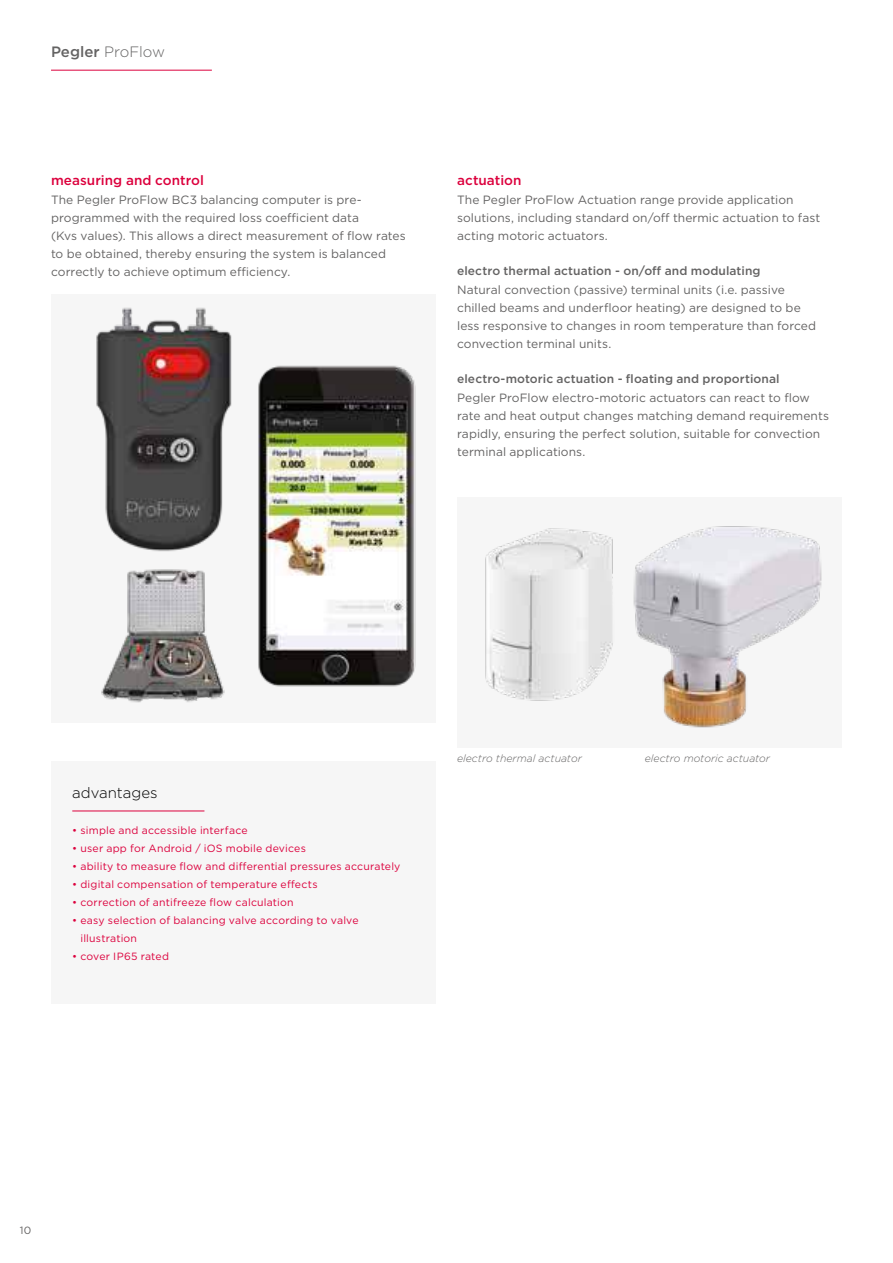
<style>
.page{position:relative;width:893px;height:1263px;background:#fff}
.page>*{position:absolute;margin:0;border:0;box-sizing:border-box;transform-origin:0 0}
.t1{font:300 15px "Gotham";color:#646363}
.t2{font:300 15px "Gotham";color:#000}
.t3{font:500 13.5px "Gotham";letter-spacing:.005em;color:#dc013d}
.t4{font:12px/18px "Gotham";letter-spacing:.005em;color:#646363}
.t5{font:500 12px "Gotham";letter-spacing:.01em;color:#646363}
.t6{font:10.5px/18px "Gotham";letter-spacing:.02em;color:#dc013d}
.t7{font:italic 300 10.5px "Gotham";color:#646363}
.t8{font:10.5px "Gotham";color:#646363}
.s1{font-weight:500}
</style>
<div class="page">
<hr style="left:51px;top:70px;width:161px;height:1px;background:#dc013d">
<div style="left:51px;top:294px;width:385px;height:429px;background:#f6f6f6"></div>
<img style="left:258px;top:365px;width:158px;height:322px">
<img style="left:96px;top:307px;width:136px;height:245px">
<img style="left:101px;top:569px;width:124px;height:134px">
<div style="left:51px;top:761px;width:385px;height:243px;background:#f6f6f6"></div>
<hr style="left:72px;top:810px;width:132px;height:1px;background:#dc013d">
<div style="left:457px;top:497px;width:385px;height:251px;background:#f6f6f6"></div>
<img style="left:485px;top:528px;width:128px;height:173px">
<img style="left:633px;top:526px;width:189px;height:202px">
<p class="t1" style="left:51px;top:42px;width:116px"><span class="s1">Pegler</span> ProFlow</p>
<p class="t3" style="left:51px;top:171px;width:154px">measuring and control</p>
<p class="t4" style="left:51px;top:190px;width:356px">The Pegler ProFlow BC3 balancing computer is pre&shy;programmed with the required loss coefficient data<br>(Kvs values). This allows a direct measurement of flow rates to be obtained, thereby ensuring the system is balanced correctly to achieve optimum efficiency.</p>
<p class="t3" style="left:457px;top:171px;width:66px">actuation</p>
<p class="t4" style="left:457px;top:190px;width:365px">The Pegler ProFlow Actuation range provide application solutions, including standard on/off thermic actuation to fast acting motoric actuators.</p>
<p class="t5" style="left:457px;top:263px;width:305px">electro thermal actuation - on/off and modulating</p>
<p class="t4" style="left:457px;top:280px;width:360px">Natural convection (passive) terminal units (i.e. passive chilled beams and underfloor heating) are designed to be less responsive to changes in room temperature than forced convection terminal units.</p>
<p class="t5" style="left:457px;top:371px;width:324px">electro-motoric actuation - floating and proportional</p>
<p class="t4" style="left:457px;top:388px;width:373px">Pegler ProFlow electro-motoric actuators can react to flow rate and heat output changes matching demand requirements rapidly, ensuring the perfect solution, suitable for convection terminal applications.</p>
<p class="t2" style="left:72px;top:783px;width:87px">advantages</p>
<p class="t6" style="left:72px;top:821px;width:177px">• simple and accessible interface</p>
<p class="t6" style="left:72px;top:839px;width:235px">• user app for Android / iOS mobile devices</p>
<p class="t6" style="left:72px;top:857px;width:330px">• ability to measure flow and differential pressures accurately</p>
<p class="t6" style="left:72px;top:875px;width:247px">• digital compensation of temperature effects</p>
<p class="t6" style="left:72px;top:893px;width:223px">• correction of antifreeze flow calculation</p>
<p class="t6" style="left:80px;top:911px;width:280px;text-indent:-8px">• easy selection of balancing valve according to valve illustration</p>
<p class="t6" style="left:72px;top:947px;width:98px">• cover IP65 rated</p>
<p class="t7" style="left:457px;top:751px;width:126px">electro thermal actuator</p>
<p class="t7" style="left:645px;top:751px;width:127px">electro motoric actuator</p>
<p class="t8" style="left:20px;top:1223px;width:13px">10</p>
</div>
